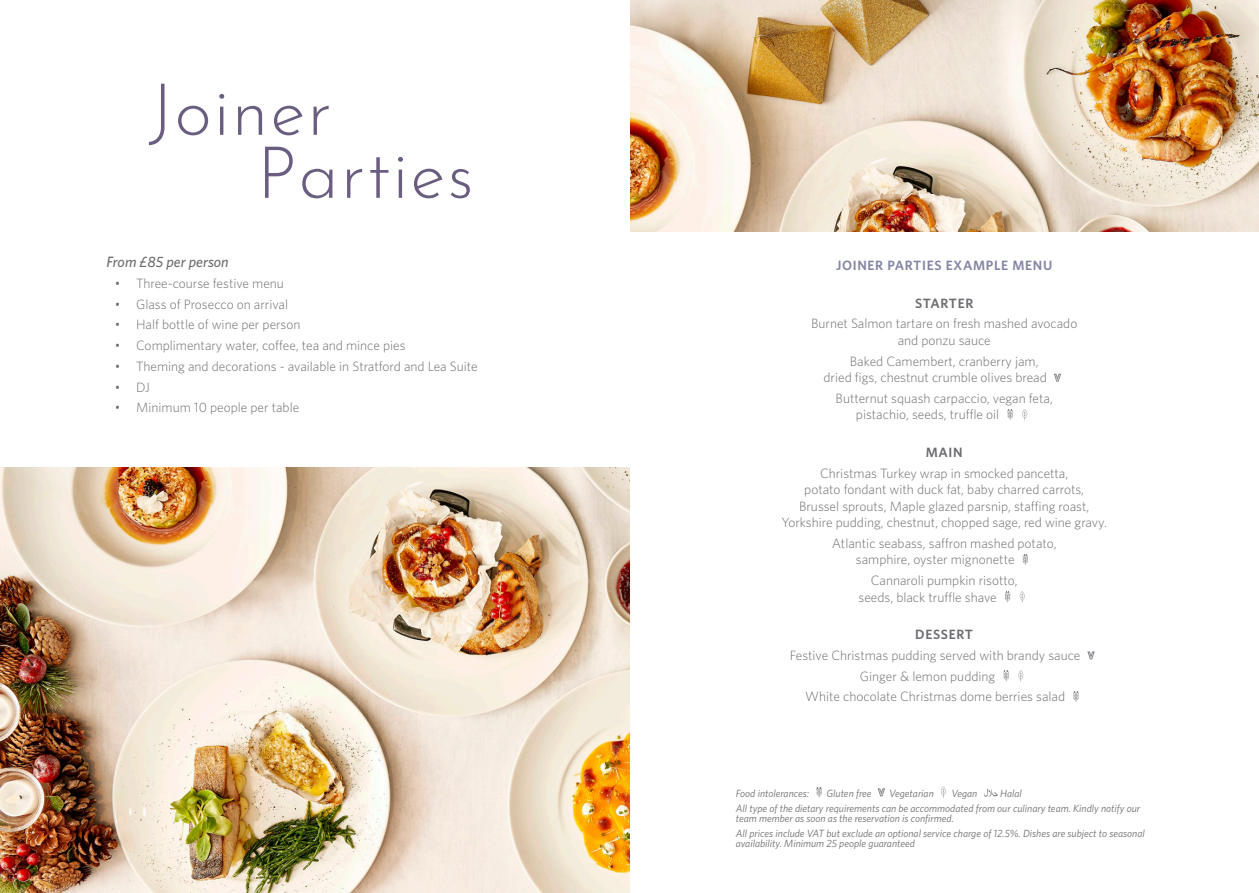
<style>
.page{position:relative;width:1259px;height:893px;background:#fff}
.page>*{position:absolute;margin:0;border:0;box-sizing:border-box;transform-origin:0 0}
.t1{font:300 72px "Josefin Sans";letter-spacing:.025em;color:#6a5d7f}
.t2{font:italic 500 15px "Whitney";color:#6c6d70}
.t3{font:300 13.5px/16.5px "Whitney";color:#6c6d70}
.t4{font:600 13.5px "Whitney";letter-spacing:.05em;color:#8385a3}
.t5{font:600 13.5px "Whitney";letter-spacing:.05em;color:#6c6d70}
.t6{font:italic 10.5px/10.5px "Whitney";color:#6c6d70}
</style>
<div class="page">
<img style="left:0;top:468px;width:629px;height:425px">
<img style="left:631px;top:0;width:628px;height:231px">
<svg style="left:816px;top:787px;width:5px;height:10px"></svg>
<svg style="left:878px;top:788px;width:7px;height:8px"></svg>
<svg style="left:941px;top:786px;width:5px;height:12px"></svg>
<svg style="left:984px;top:788px;width:14px;height:9px"></svg>
<svg style="left:1054px;top:374px;width:7px;height:8px"></svg>
<svg style="left:1007px;top:409px;width:5px;height:11px"></svg>
<svg style="left:1022px;top:409px;width:5px;height:12px"></svg>
<svg style="left:1022px;top:554px;width:6px;height:11px"></svg>
<svg style="left:1005px;top:591px;width:5px;height:11px"></svg>
<svg style="left:1019px;top:591px;width:5px;height:12px"></svg>
<svg style="left:1087px;top:652px;width:7px;height:7px"></svg>
<svg style="left:1003px;top:670px;width:5px;height:11px"></svg>
<svg style="left:1018px;top:670px;width:5px;height:12px"></svg>
<svg style="left:1073px;top:691px;width:5px;height:11px"></svg>
<p class="t1" style="left:149px;top:54px;width:184px">Joiner</p>
<p class="t1" style="left:257px;top:117px;width:218px">Parties</p>
<p class="t2" style="left:106px;top:252px;width:124px">From £85 per person</p>
<p class="t3" style="left:115px;top:275px;width:171px">• Three-course festive menu</p>
<p class="t3" style="left:115px;top:295px;width:175px">• Glass of Prosecco on arrival</p>
<p class="t3" style="left:115px;top:316px;width:187px">• Half bottle of wine per person</p>
<p class="t3" style="left:115px;top:337px;width:292px">• Complimentary water, coffee, tea and mince pies</p>
<p class="t3" style="left:115px;top:358px;width:364px">• Theming and decorations - available in Stratford and Lea Suite</p>
<p class="t3" style="left:115px;top:378px;width:37px">• DJ</p>
<p class="t3" style="left:115px;top:399px;width:186px">• Minimum 10 people per table</p>
<p class="t4" style="left:836px;top:256px;width:218px">JOINER PARTIES EXAMPLE MENU</p>
<p class="t5" style="left:915px;top:294px;width:60px">STARTER</p>
<p class="t3" style="left:811px;top:315px;width:268px;text-align:center">Burnet Salmon tartare on fresh mashed avocado and ponzu sauce</p>
<p class="t3" style="left:823px;top:352px;width:225px;text-indent:26px">Baked Camembert, cranberry jam, dried figs, chestnut crumble olives bread</p>
<p class="t3" style="left:856px;top:390px;width:198px;text-indent:-20px">Butternut squash carpaccio, vegan feta, pistachio, seeds, truffle oil</p>
<p class="t5" style="left:925px;top:443px;width:38px">MAIN</p>
<p class="t3" style="left:781px;top:464px;width:327px;text-align:center">Christmas Turkey wrap in smocked pancetta,<br>potato fondant with duck fat, baby charred carrots,<br>Brussel sprouts, Maple glazed parsnip, staffing roast, Yorkshire pudding, chestnut, chopped sage, red wine gravy.</p>
<p class="t3" style="left:856px;top:534px;width:202px;text-indent:-24px">Atlantic seabass, saffron mashed potato, samphire, oyster mignonette</p>
<p class="t3" style="left:858px;top:572px;width:161px;text-indent:12px">Cannaroli pumpkin risotto, seeds, black truffle shave</p>
<p class="t5" style="left:915px;top:625px;width:59px">DESSERT</p>
<p class="t3" style="left:790px;top:646px;width:292px">Festive Christmas pudding served with brandy sauce</p>
<p class="t3" style="left:860px;top:667px;width:137px">Ginger &amp; lemon pudding</p>
<p class="t3" style="left:805px;top:688px;width:261px">White chocolate Christmas dome berries salad</p>
<p class="t6" style="left:736px;top:788px;width:75px">Food intolerances:</p>
<p class="t6" style="left:826px;top:788px;width:47px">Gluten free</p>
<p class="t6" style="left:889px;top:788px;width:46px">Vegetarian</p>
<p class="t6" style="left:951px;top:788px;width:28px">Vegan</p>
<p class="t6" style="left:1000px;top:788px;width:23px">Halal</p>
<p class="t6" style="left:736px;top:802px;width:406px">All type of the dietary requirements can be accommodated from our culinary team. Kindly notify our team member as soon as the reservation is confirmed.</p>
<p class="t6" style="left:736px;top:828px;width:410px">All prices include VAT but exclude an optional service charge of 12.5%. Dishes are subject to seasonal availability. Minimum 25 people guaranteed</p>
</div>
